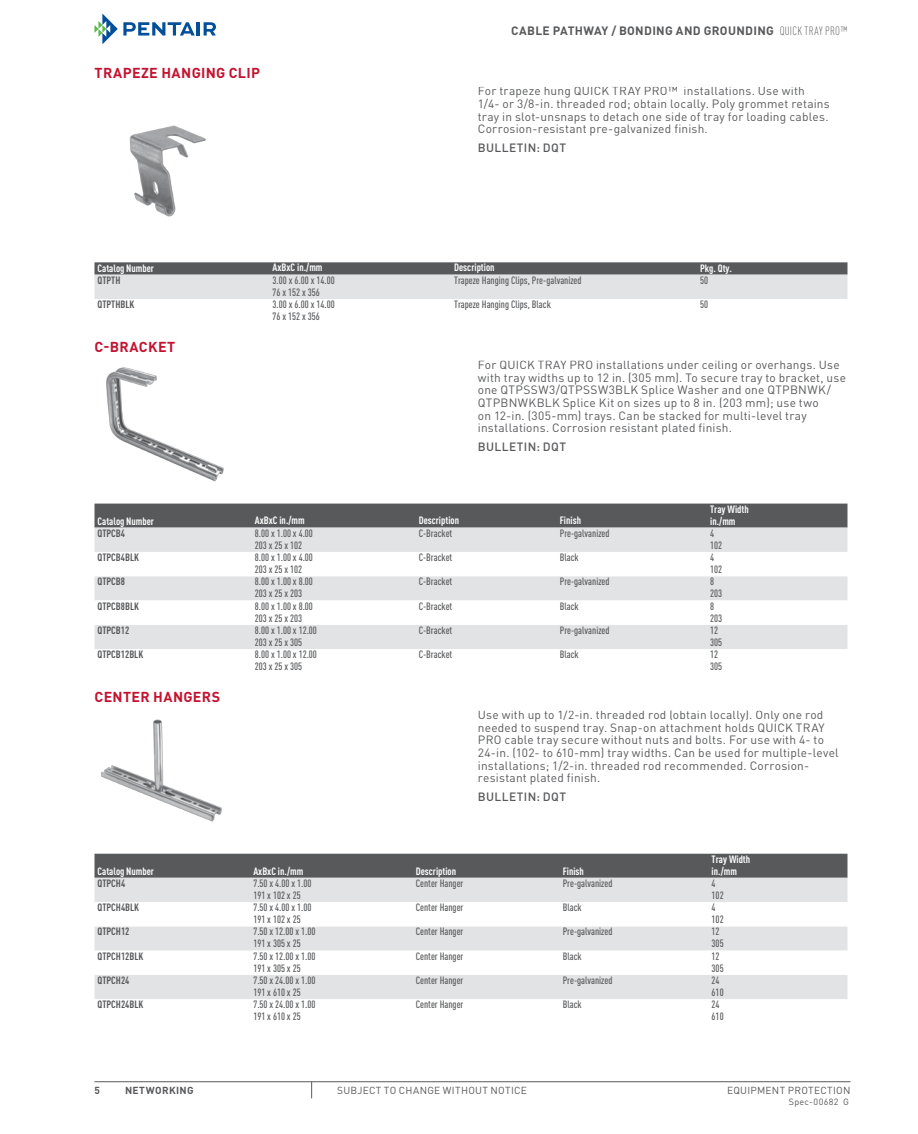
<style>
.page{position:relative;width:918px;height:1134px;background:#fff}
.page>*{position:absolute;margin:0;border:0;box-sizing:border-box;transform-origin:0 0}
.t1{font:700 14.25px "DIN Pro";letter-spacing:.02em;color:#c41230}
.t2{font:12px/12.6px "DIN Pro";letter-spacing:.015em;color:#58595b}
.t3{font:700 12px "DIN Pro";letter-spacing:.025em;color:#58595b}
.t4{font:500 12px "DIN Pro";letter-spacing:.03em;color:#58595b}
.t5{font:500 condensed 10.5px/12px "DIN Pro";color:#58595b}
.t6{font:700 condensed 10.5px/12px "DIN Pro";color:#fff}
.t7{font:700 condensed 10.5px "DIN Pro";color:#58595b}
.t8{font:10.2px "DIN Pro";letter-spacing:.025em;color:#58595b}
.t9{font:700 10.2px "DIN Pro";letter-spacing:.035em;color:#58595b}
.t10{font:9px "DIN Pro";letter-spacing:.04em;color:#58595b}
.s1{font-weight:300;font-stretch:condensed}
</style>
<div class="page">
<svg style="left:94px;top:14px;width:101px;height:30px"></svg>
<hr style="left:197px;top:22px;width:3px;height:14px;background:#035099">
<svg style="left:204px;top:22px;width:12px;height:14px"></svg>
<hr style="left:94px;top:1081px;width:756px;height:1px;background:#58595b">
<svg style="left:311px;top:1082px;width:1px;height:16px"></svg>
<img style="left:129px;top:125px;width:77px;height:92px">
<svg style="left:94px;top:262px;width:754px;height:37px;background:#b5b6b7"></svg>
<img style="left:106px;top:367px;width:118px;height:115px">
<div style="left:94px;top:504px;width:754px;height:24px;background:#58595b"></div>
<div style="left:94px;top:528px;width:754px;height:24px;background:#e2e3e4"></div>
<svg style="left:94px;top:576px;width:754px;height:73px;fill:#e2e3e4"></svg>
<img style="left:100px;top:719px;width:122px;height:103px">
<div style="left:94px;top:854px;width:754px;height:24px;background:#58595b"></div>
<div style="left:94px;top:878px;width:754px;height:24px;background:#e2e3e4"></div>
<svg style="left:94px;top:926px;width:754px;height:73px;fill:#e2e3e4"></svg>
<p class="t1" style="left:95px;top:61px;width:165px">TRAPEZE HANGING CLIP</p>
<p class="t3" style="left:511px;top:21px;width:338px">CABLE PATHWAY / BONDING AND GROUNDING <span class="s1">QUICK TRAY PRO™</span></p>
<p class="t2" style="left:478px;top:84px;width:353px">For trapeze hung QUICK TRAY PRO™ installations. Use with<br>1/4- or 3/8-in. threaded rod; obtain locally. Poly grommet retains tray in slot-unsnaps to detach one side of tray for loading cables.<br>Corrosion-resistant pre-galvanized finish.</p>
<p class="t4" style="left:478px;top:138px;width:89px">BULLETIN: DQT</p>
<p class="t6" style="left:98px;top:261px;width:58px">Catalog Number</p>
<p class="t6" style="left:273px;top:261px;width:52px">AxBxC in./mm</p>
<p class="t6" style="left:454px;top:261px;width:42px">Description</p>
<p class="t6" style="left:700px;top:261px;width:34px">Pkg. Qty.</p>
<p class="t7" style="left:98px;top:272px;width:24px">QTPTH</p>
<p class="t5" style="left:273px;top:273px;width:64px">3.00 x 6.00 x 14.00<br>76 x 152 x 356</p>
<p class="t5" style="left:454px;top:273px;width:129px">Trapeze Hanging Clips, Pre-galvanized</p>
<p class="t5" style="left:700px;top:273px;width:10px">50</p>
<p class="t7" style="left:98px;top:296px;width:38px">QTPTHBLK</p>
<p class="t5" style="left:273px;top:297px;width:64px">3.00 x 6.00 x 14.00<br>76 x 152 x 356</p>
<p class="t5" style="left:454px;top:297px;width:98px">Trapeze Hanging Clips, Black</p>
<p class="t5" style="left:700px;top:297px;width:10px">50</p>
<p class="t1" style="left:95px;top:335px;width:82px">C-BRACKET</p>
<p class="t2" style="left:478px;top:357px;width:370px">For QUICK TRAY PRO installations under ceiling or overhangs. Use with tray widths up to 12 in. (305 mm). To secure tray to bracket, use one QTPSSW3/QTPSSW3BLK Splice Washer and one QTPBNWK/ QTPBNWKBLK Splice Kit on sizes up to 8 in. (203 mm); use two<br>on 12-in. (305-mm) trays. Can be stacked for multi-level tray installations. Corrosion resistant plated finish.</p>
<p class="t4" style="left:478px;top:437px;width:89px">BULLETIN: DQT</p>
<p class="t6" style="left:98px;top:514px;width:58px">Catalog Number</p>
<p class="t6" style="left:255px;top:514px;width:52px">AxBxC in./mm</p>
<p class="t6" style="left:419px;top:514px;width:42px">Description</p>
<p class="t6" style="left:560px;top:514px;width:23px">Finish</p>
<p class="t6" style="left:710px;top:502px;width:40px">Tray Width in./mm</p>
<p class="t7" style="left:98px;top:525px;width:29px">QTPCB4</p>
<p class="t5" style="left:255px;top:526px;width:60px">8.00 x 1.00 x 4.00<br>203 x 25 x 102</p>
<p class="t5" style="left:419px;top:526px;width:35px">C-Bracket</p>
<p class="t5" style="left:560px;top:526px;width:51px">Pre-galvanized</p>
<p class="t5" style="left:710px;top:526px;width:14px">4<br>102</p>
<p class="t7" style="left:98px;top:549px;width:43px">QTPCB4BLK</p>
<p class="t5" style="left:255px;top:550px;width:60px">8.00 x 1.00 x 4.00<br>203 x 25 x 102</p>
<p class="t5" style="left:419px;top:550px;width:35px">C-Bracket</p>
<p class="t5" style="left:560px;top:550px;width:20px">Black</p>
<p class="t5" style="left:710px;top:550px;width:14px">4<br>102</p>
<p class="t7" style="left:98px;top:574px;width:29px">QTPCB8</p>
<p class="t5" style="left:255px;top:575px;width:60px">8.00 x 1.00 x 8.00<br>203 x 25 x 203</p>
<p class="t5" style="left:419px;top:575px;width:35px">C-Bracket</p>
<p class="t5" style="left:560px;top:575px;width:51px">Pre-galvanized</p>
<p class="t5" style="left:710px;top:575px;width:14px">8<br>203</p>
<p class="t7" style="left:98px;top:598px;width:43px">QTPCB8BLK</p>
<p class="t5" style="left:255px;top:599px;width:60px">8.00 x 1.00 x 8.00<br>203 x 25 x 203</p>
<p class="t5" style="left:419px;top:599px;width:35px">C-Bracket</p>
<p class="t5" style="left:560px;top:599px;width:20px">Black</p>
<p class="t5" style="left:710px;top:599px;width:14px">8<br>203</p>
<p class="t7" style="left:98px;top:622px;width:33px">QTPCB12</p>
<p class="t5" style="left:255px;top:623px;width:64px">8.00 x 1.00 x 12.00<br>203 x 25 x 305</p>
<p class="t5" style="left:419px;top:623px;width:35px">C-Bracket</p>
<p class="t5" style="left:560px;top:623px;width:51px">Pre-galvanized</p>
<p class="t5" style="left:710px;top:623px;width:14px">12<br>305</p>
<p class="t7" style="left:98px;top:647px;width:47px">QTPCB12BLK</p>
<p class="t5" style="left:255px;top:648px;width:64px">8.00 x 1.00 x 12.00<br>203 x 25 x 305</p>
<p class="t5" style="left:419px;top:648px;width:35px">C-Bracket</p>
<p class="t5" style="left:560px;top:648px;width:20px">Black</p>
<p class="t5" style="left:710px;top:648px;width:14px">12<br>305</p>
<p class="t1" style="left:95px;top:685px;width:126px">CENTER HANGERS</p>
<p class="t2" style="left:478px;top:707px;width:362px">Use with up to 1/2-in. threaded rod (obtain locally). Only one rod needed to suspend tray. Snap-on attachment holds QUICK TRAY PRO cable tray secure without nuts and bolts. For use with 4- to 24-in. (102- to 610-mm) tray widths. Can be used for multiple-level installations; 1/2-in. threaded rod recommended. Corrosion&shy;resistant plated finish.</p>
<p class="t4" style="left:478px;top:787px;width:89px">BULLETIN: DQT</p>
<p class="t6" style="left:98px;top:864px;width:58px">Catalog Number</p>
<p class="t6" style="left:253px;top:864px;width:52px">AxBxC in./mm</p>
<p class="t6" style="left:416px;top:864px;width:42px">Description</p>
<p class="t6" style="left:563px;top:864px;width:23px">Finish</p>
<p class="t6" style="left:712px;top:852px;width:40px">Tray Width in./mm</p>
<p class="t7" style="left:98px;top:875px;width:29px">QTPCH4</p>
<p class="t5" style="left:253px;top:876px;width:60px">7.50 x 4.00 x 1.00<br>191 x 102 x 25</p>
<p class="t5" style="left:416px;top:876px;width:49px">Center Hanger</p>
<p class="t5" style="left:563px;top:876px;width:51px">Pre-galvanized</p>
<p class="t5" style="left:712px;top:876px;width:14px">4<br>102</p>
<p class="t7" style="left:98px;top:900px;width:43px">QTPCH4BLK</p>
<p class="t5" style="left:253px;top:901px;width:60px">7.50 x 4.00 x 1.00<br>191 x 102 x 25</p>
<p class="t5" style="left:416px;top:901px;width:49px">Center Hanger</p>
<p class="t5" style="left:563px;top:901px;width:20px">Black</p>
<p class="t5" style="left:712px;top:901px;width:14px">4<br>102</p>
<p class="t7" style="left:98px;top:924px;width:33px">QTPCH12</p>
<p class="t5" style="left:253px;top:925px;width:64px">7.50 x 12.00 x 1.00<br>191 x 305 x 25</p>
<p class="t5" style="left:416px;top:925px;width:49px">Center Hanger</p>
<p class="t5" style="left:563px;top:925px;width:51px">Pre-galvanized</p>
<p class="t5" style="left:712px;top:925px;width:14px">12<br>305</p>
<p class="t7" style="left:98px;top:948px;width:47px">QTPCH12BLK</p>
<p class="t5" style="left:253px;top:949px;width:64px">7.50 x 12.00 x 1.00<br>191 x 305 x 25</p>
<p class="t5" style="left:416px;top:949px;width:49px">Center Hanger</p>
<p class="t5" style="left:563px;top:949px;width:20px">Black</p>
<p class="t5" style="left:712px;top:949px;width:14px">12<br>305</p>
<p class="t7" style="left:98px;top:972px;width:33px">QTPCH24</p>
<p class="t5" style="left:253px;top:973px;width:64px">7.50 x 24.00 x 1.00<br>191 x 610 x 25</p>
<p class="t5" style="left:416px;top:973px;width:49px">Center Hanger</p>
<p class="t5" style="left:563px;top:973px;width:51px">Pre-galvanized</p>
<p class="t5" style="left:712px;top:973px;width:14px">24<br>610</p>
<p class="t7" style="left:98px;top:997px;width:47px">QTPCH24BLK</p>
<p class="t5" style="left:253px;top:998px;width:64px">7.50 x 24.00 x 1.00<br>191 x 610 x 25</p>
<p class="t5" style="left:416px;top:998px;width:49px">Center Hanger</p>
<p class="t5" style="left:563px;top:998px;width:20px">Black</p>
<p class="t5" style="left:712px;top:998px;width:14px">24<br>610</p>
<p class="t9" style="left:94px;top:1081px;width:7px">5</p>
<p class="t9" style="left:125px;top:1081px;width:70px">N ETWORKING</p>
<p class="t8" style="left:337px;top:1082px;width:191px">SUBJECT TO CHANGE WITHOUT NOTICE</p>
<p class="t8" style="left:727px;top:1082px;width:125px">EQUIPMENT PROTECTION</p>
<p class="t10" style="left:789px;top:1095px;width:62px">Spec-00682 G</p>
</div>
